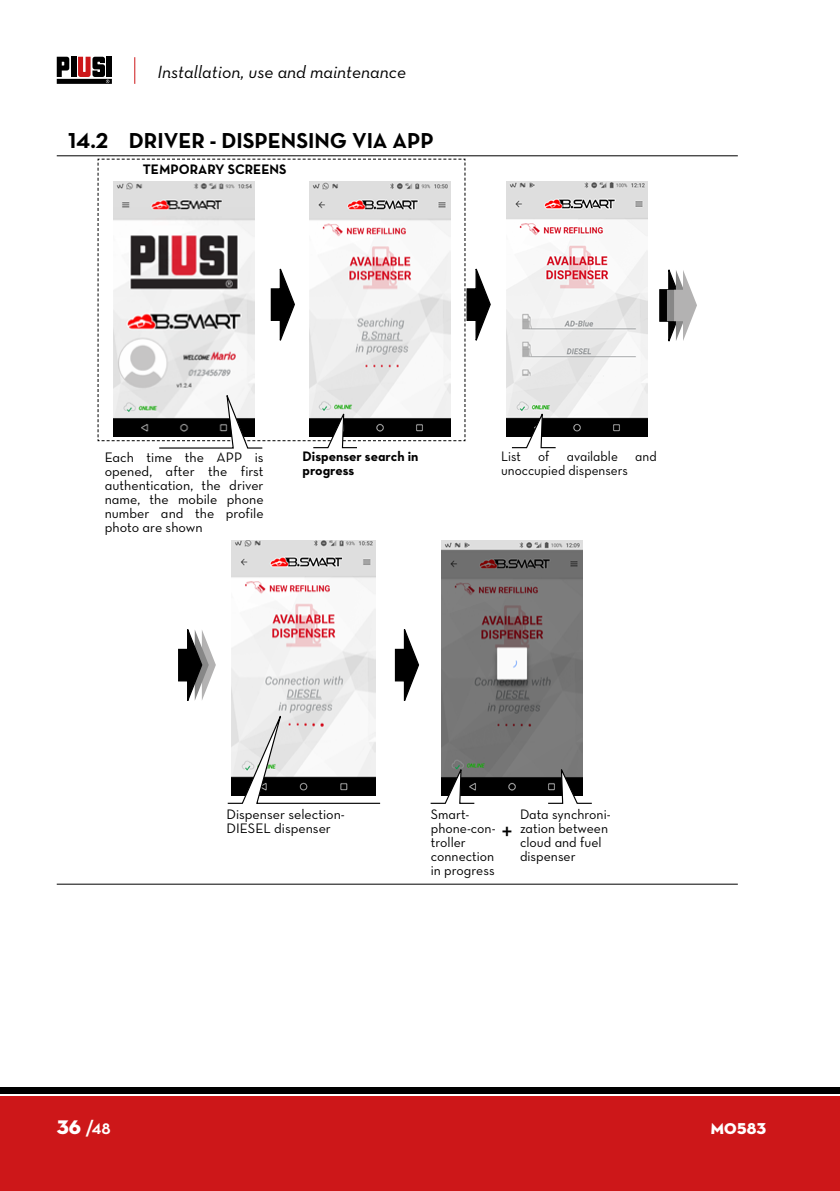
<style>
.page{position:relative;width:840px;height:1191px;background:#fff}
.page>*{position:absolute;margin:0;border:0;box-sizing:border-box;transform-origin:0 0}
.t1{font:30px "Neutraface Text Book Alt";color:#000}
.t2{font:22px "Neutraface Text Bold Alt";color:#000}
.t3{font:700 20px "Neutraface Display";color:#fff}
.t4{font:18px "Neutraface Text Book Italic Alt";color:#000}
.t5{font:16px "Neutraface Display Titling";letter-spacing:.01em;color:#fff}
.t6{font:14px/14px "Neutraface Text Book Alt";color:#000}
.t7{font:14px/14px "Neutraface Text Bold Alt";color:#000}
.t8{font:14px/14px "Neutraface Text Book Alt";color:#000;scale:.95 1}
.s1{font-family:"Neutraface Display Titling";font-weight:400}
</style>
<div class="page">
<div style="left:0;top:1096px;width:839px;height:95px;background:#cd1719"></div>
<div style="left:0;top:1087px;width:839px;height:6px;background:#000"></div>
<div style="left:71px;top:57px;width:5px;height:20px;background:#000"></div>
<div style="left:107px;top:57px;width:5px;height:20px;background:#000"></div>
<svg style="left:57px;top:57px;width:12px;height:20px"></svg>
<div style="left:57px;top:79px;width:55px;height:5px;background:#000"></div>
<svg style="left:78px;top:57px;width:31px;height:26px"></svg>
<svg style="left:134px;top:57px;width:1px;height:27px"></svg>
<hr style="left:57px;top:155px;width:680px;height:1px;background:#000">
<hr style="left:57px;top:884px;width:680px;height:1px;background:#000">
<img style="left:506px;top:182px;width:141px;height:255px">
<svg style="left:659px;top:269px;width:37px;height:73px"></svg>
<svg style="left:510px;top:408px;width:46px;height:41px"></svg>
<svg style="left:97px;top:159px;width:394px;height:290px"></svg>
<img style="left:231px;top:540px;width:145px;height:161px">
<svg style="left:394px;top:629px;width:25px;height:72px"></svg>
<svg style="left:178px;top:629px;width:38px;height:72px"></svg>
<img style="left:441px;top:540px;width:141px;height:255px">
<svg style="left:227px;top:701px;width:154px;height:103px"></svg>
<svg style="left:430px;top:764px;width:45px;height:40px"></svg>
<svg style="left:546px;top:764px;width:46px;height:40px"></svg>
<p class="t4" style="left:157px;top:60px;width:250px">Installation, use and maintenance</p>
<h2 class="t2" style="left:68px;top:126px;width:367px">14.2 DRIVER - DISPENSING VIA APP</h2>
<p class="t7" style="left:143px;top:162px;width:145px">TEMPORARY SCREENS</p>
<p class="t6" style="left:105px;top:450px;width:160px;text-align:justify">Each time the APP is opened, after the first authentication, the driver name, the mobile phone number and the profile photo are shown</p>
<p class="t7" style="left:302px;top:449px;width:117px">Dispenser search in progress</p>
<p class="t8" style="left:501px;top:448px;width:165px">List of available and unoccupied dispensers</p>
<h3 class="t3" style="left:57px;top:1116px;width:55px"><span class="s1">36</span> /48</h3>
<p class="t6" style="left:226px;top:806px;width:120px">Dispenser selection-<br>DIESEL dispenser</p>
<p class="t6" style="left:430px;top:806px;width:66px">Smart&shy;phone-con&shy;troller connection in progress</p>
<p class="t6" style="left:519px;top:806px;width:92px">Data synchroni&shy;zation between cloud and fuel dispenser</p>
<h1 class="t1" style="left:501px;top:810px;width:13px">+</h1>
<p class="t5" style="left:710px;top:1118px;width:57px">M0583</p>
</div>
